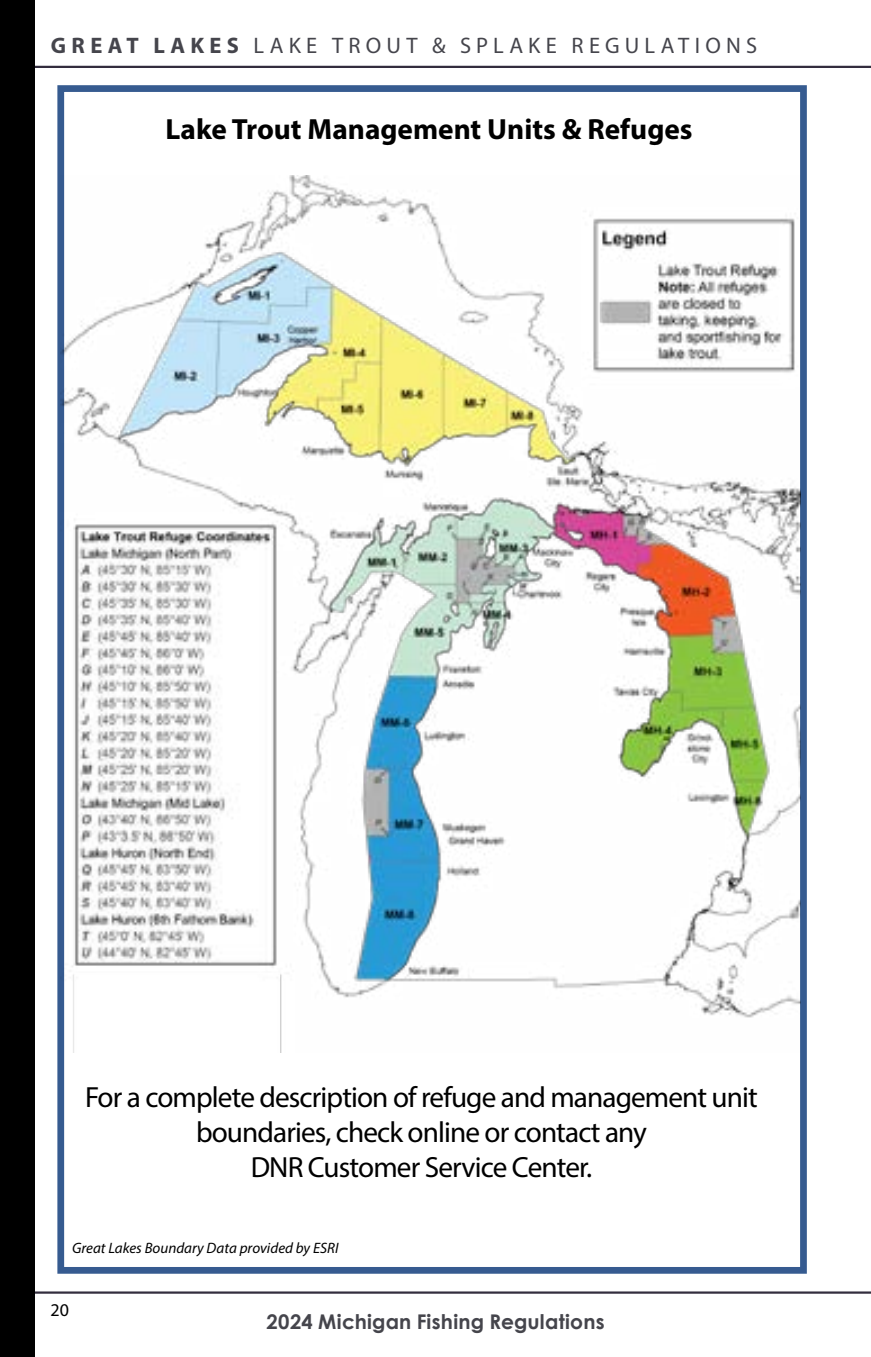
<style>
.page{position:relative;width:871px;height:1357px;background:#fff}
.page>*{position:absolute;margin:0;border:0;box-sizing:border-box;transform-origin:0 0}
.t1{font:29.25px/35.1px "Myriad Pro";letter-spacing:-.03em;color:#000;text-align:center}
.t2{font:700 29.25px "Myriad Pro";color:#000}
.Footer_Info{font:22.5px "Myriad Pro";letter-spacing:.235em;color:#45454c}
.t3{font:700 20.25px "Century Gothic";letter-spacing:.01em;color:#45454c}
.t4{font:18px "Myriad Pro";color:#000}
.t5{font:italic 15.08px "Myriad Pro";color:#000}
.s1{font-weight:700}
</style>
<div class="page">
<hr style="left:0;top:1291px;width:871px;height:2px;background:#332d3e">
<div style="left:57px;top:85px;width:750px;height:1189px;border:7px solid #365b90"></div>
<hr style="left:0;top:66px;width:871px;height:2px;background:#332d3e">
<div style="left:0;top:0;width:34px;height:1357px;background:#000"></div>
<img style="left:61px;top:175px;width:739px;height:878px">
<p class="Footer_Info" style="left:51px;top:32px;width:708px"><span class="s1">GREAT LAKES</span> LAKE TROUT &amp; SPLAKE REGULATIONS</p>
<p class="t2" style="left:165px;top:110px;width:528px">Lake Trout Management Units &amp; Refuges</p>
<p class="t1" style="left:85px;top:1079px;width:674px">For a complete description of refuge and management unit boundaries, check online or contact any<br>DNR Customer Service Center.</p>
<p class="t5" style="left:72px;top:1238px;width:268px">Great Lakes Boundary Data provided by ESRI</p>
<p class="t4" style="left:51px;top:1299px;width:20px">20</p>
<p class="t3" style="left:266px;top:1306px;width:340px">2024 Michigan Fishing Regulations</p>
</div>
